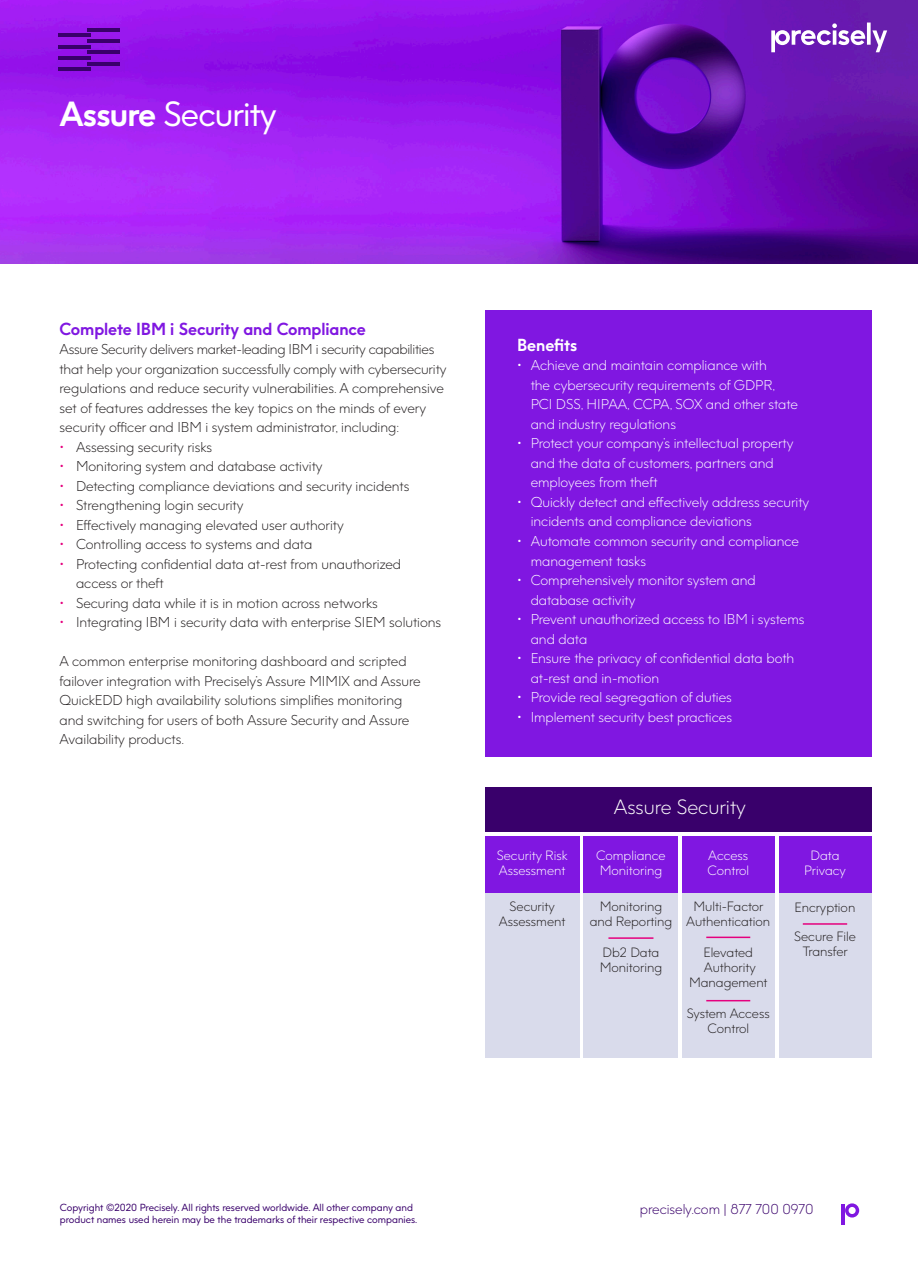
<style>
.page{position:relative;width:918px;height:1263px;background:#fff}
.page>*{position:absolute;margin:0;border:0;box-sizing:border-box;transform-origin:0 0}
.Paragraph_Style_1{font:33px "Precisely";letter-spacing:-.025em;color:#fff}
.t1{font:300 19.5px "Precisely";color:#fff}
.t2{font:700 16.5px "Precisely";letter-spacing:-.005em;color:#8017e1}
.t3{font:700 16.5px "Precisely";letter-spacing:-.005em;color:#fff}
.t4{font:300 13.5px/19.5px "Precisely";color:#231f20}
.t5{font:300 13.5px/19.5px "Precisely";color:#fff}
.t6{font:300 13.5px "Precisely";color:#39006b}
.t7{font:300 12.75px "Precisely";color:#231f20}
.t8{font:300 12.75px "Precisely";color:#fff}
.t9{font:9.75px "Precisely";color:#39006b}
.s1{font-weight:700}
.s2{color:#e5007e}
</style>
<div class="page">
<div style="left:485px;top:310px;width:386px;height:447px;background:#8017e1"></div>
<img style="left:0;top:0;width:918px;height:264px">
<svg style="left:771px;top:23px;width:116px;height:29px"></svg>
<svg style="left:845px;top:1203px;width:14px;height:14px"></svg>
<hr style="left:842px;top:1204px;width:3px;height:20px;background:#8017e1">
<div style="left:485px;top:787px;width:386px;height:44px;background:#39006b"></div>
<div style="left:779px;top:836px;width:92px;height:57px;background:#8017e1"></div>
<div style="left:485px;top:836px;width:95px;height:57px;background:#8017e1"></div>
<div style="left:682px;top:836px;width:92px;height:57px;background:#8017e1"></div>
<div style="left:584px;top:836px;width:94px;height:57px;background:#8017e1"></div>
<div style="left:485px;top:893px;width:95px;height:164px;background:#d9dbeb"></div>
<div style="left:584px;top:893px;width:94px;height:164px;background:#d9dbeb"></div>
<div style="left:682px;top:893px;width:92px;height:164px;background:#d9dbeb"></div>
<div style="left:779px;top:893px;width:92px;height:164px;background:#d9dbeb"></div>
<hr style="left:608px;top:937px;width:45px;height:2px;background:#e5007e">
<hr style="left:706px;top:936px;width:44px;height:2px;background:#e5007e">
<hr style="left:803px;top:923px;width:44px;height:2px;background:#e5007e">
<hr style="left:706px;top:1000px;width:44px;height:1px;background:#e5007e">
<hr style="left:59px;top:33px;width:32px;height:4px;background:#39006b">
<hr style="left:59px;top:45px;width:32px;height:3px;background:#39006b">
<hr style="left:59px;top:56px;width:32px;height:4px;background:#39006b">
<hr style="left:59px;top:67px;width:32px;height:4px;background:#39006b">
<hr style="left:87px;top:62px;width:32px;height:3px;background:#39006b">
<hr style="left:87px;top:50px;width:32px;height:4px;background:#39006b">
<hr style="left:87px;top:39px;width:32px;height:4px;background:#39006b">
<hr style="left:87px;top:28px;width:32px;height:3px;background:#39006b">
<p class="Paragraph_Style_1" style="left:60px;top:93px;width:219px"><span class="s1">Assure</span> Security</p>
<p class="t2" style="left:60px;top:318px;width:308px">Complete IBM i Security and Compliance</p>
<p class="t4" style="left:60px;top:340px;width:388px">Assure Security delivers market-leading IBM i security capabilities that help your organization successfully comply with cybersecurity regulations and reduce security vulnerabilities. A comprehensive set of features addresses the key topics on the minds of every security officer and IBM i system administrator, including:</p>
<p class="t4" style="left:60px;top:437px;width:154px"><span class="s2">•</span> Assessing security risks</p>
<p class="t4" style="left:60px;top:457px;width:265px"><span class="s2">•</span> Monitoring system and database activity</p>
<p class="t4" style="left:60px;top:476px;width:351px"><span class="s2">•</span> Detecting compliance deviations and security incidents</p>
<p class="t4" style="left:60px;top:496px;width:186px"><span class="s2">•</span> Strengthening login security</p>
<p class="t4" style="left:60px;top:515px;width:286px"><span class="s2">•</span> Effectively managing elevated user authority</p>
<p class="t4" style="left:60px;top:535px;width:254px"><span class="s2">•</span> Controlling access to systems and data</p>
<p class="t4" style="left:76px;top:554px;width:327px;text-indent:-16px"><span class="s2">•</span> Protecting confidential data at-rest from unauthorized access or theft</p>
<p class="t4" style="left:60px;top:593px;width:320px"><span class="s2">•</span> Securing data while it is in motion across networks</p>
<p class="t4" style="left:60px;top:613px;width:383px"><span class="s2">•</span> Integrating IBM i security data with enterprise SIEM solutions</p>
<p class="t4" style="left:60px;top:652px;width:363px">A common enterprise monitoring dashboard and scripted failover integration with Precisely’s Assure MIMIX and Assure QuickEDD high availability solutions simplifies monitoring and switching for users of both Assure Security and Assure Availability products.</p>
<p class="t3" style="left:517px;top:334px;width:62px">Benefits</p>
<p class="t5" style="left:531px;top:356px;width:269px;text-indent:-14px">• Achieve and maintain compliance with<br>the cybersecurity requirements of GDPR, PCI DSS, HIPAA, CCPA, SOX and other state and industry regulations</p>
<p class="t5" style="left:531px;top:434px;width:264px;text-indent:-14px">• Protect your company’s intellectual property and the data of customers, partners and employees from theft</p>
<p class="t5" style="left:531px;top:492px;width:280px;text-indent:-14px">• Quickly detect and effectively address security incidents and compliance deviations</p>
<p class="t5" style="left:531px;top:531px;width:270px;text-indent:-14px">• Automate common security and compliance management tasks</p>
<p class="t5" style="left:531px;top:570px;width:227px;text-indent:-14px">• Comprehensively monitor system and database activity</p>
<p class="t5" style="left:531px;top:609px;width:275px;text-indent:-14px">• Prevent unauthorized access to IBM i systems and data</p>
<p class="t5" style="left:531px;top:648px;width:265px;text-indent:-14px">• Ensure the privacy of confidential data both at-rest and in-motion</p>
<p class="t5" style="left:517px;top:687px;width:216px">• Provide real segregation of duties</p>
<p class="t5" style="left:517px;top:707px;width:216px">• Implement security best practices</p>
<p class="t8" style="left:497px;top:847px;width:72px">Security Risk</p>
<p class="t8" style="left:499px;top:862px;width:68px">Assessment</p>
<p class="t7" style="left:510px;top:898px;width:47px">Security</p>
<p class="t7" style="left:499px;top:913px;width:68px">Assessment</p>
<p class="t1" style="left:614px;top:795px;width:134px">Assure Security</p>
<p class="t8" style="left:596px;top:847px;width:71px">Compliance</p>
<p class="t8" style="left:600px;top:862px;width:64px">Monitoring</p>
<p class="t8" style="left:708px;top:847px;width:42px">Access</p>
<p class="t8" style="left:708px;top:862px;width:43px">Control</p>
<p class="t7" style="left:600px;top:899px;width:64px">Monitoring</p>
<p class="t7" style="left:590px;top:914px;width:84px">and Reporting</p>
<p class="t7" style="left:693px;top:899px;width:72px">Multi-Factor</p>
<p class="t7" style="left:686px;top:914px;width:86px">Authentication</p>
<p class="t7" style="left:603px;top:945px;width:58px">Db2 Data</p>
<p class="t7" style="left:600px;top:960px;width:64px">Monitoring</p>
<p class="t7" style="left:704px;top:945px;width:51px">Elevated</p>
<p class="t7" style="left:704px;top:960px;width:53px">Authority</p>
<p class="t7" style="left:689px;top:975px;width:80px">Management</p>
<p class="t7" style="left:687px;top:1005px;width:84px">System Access</p>
<p class="t7" style="left:708px;top:1020px;width:43px">Control</p>
<p class="t8" style="left:811px;top:847px;width:30px">Data</p>
<p class="t8" style="left:804px;top:862px;width:43px">Privacy</p>
<p class="t7" style="left:795px;top:899px;width:62px">Encryption</p>
<p class="t7" style="left:794px;top:928px;width:63px">Secure File</p>
<p class="t7" style="left:803px;top:943px;width:46px">Transfer</p>
<p class="t9" style="left:60px;top:1201px;width:355px">Copyright ©2020 Precisely. All rights reserved worldwide. All other company and</p>
<p class="t6" style="left:640px;top:1201px;width:175px">precisely.com | 877 700 0970</p>
<p class="t9" style="left:60px;top:1213px;width:359px">product names used herein may be the trademarks of their respective companies.</p>
</div>
